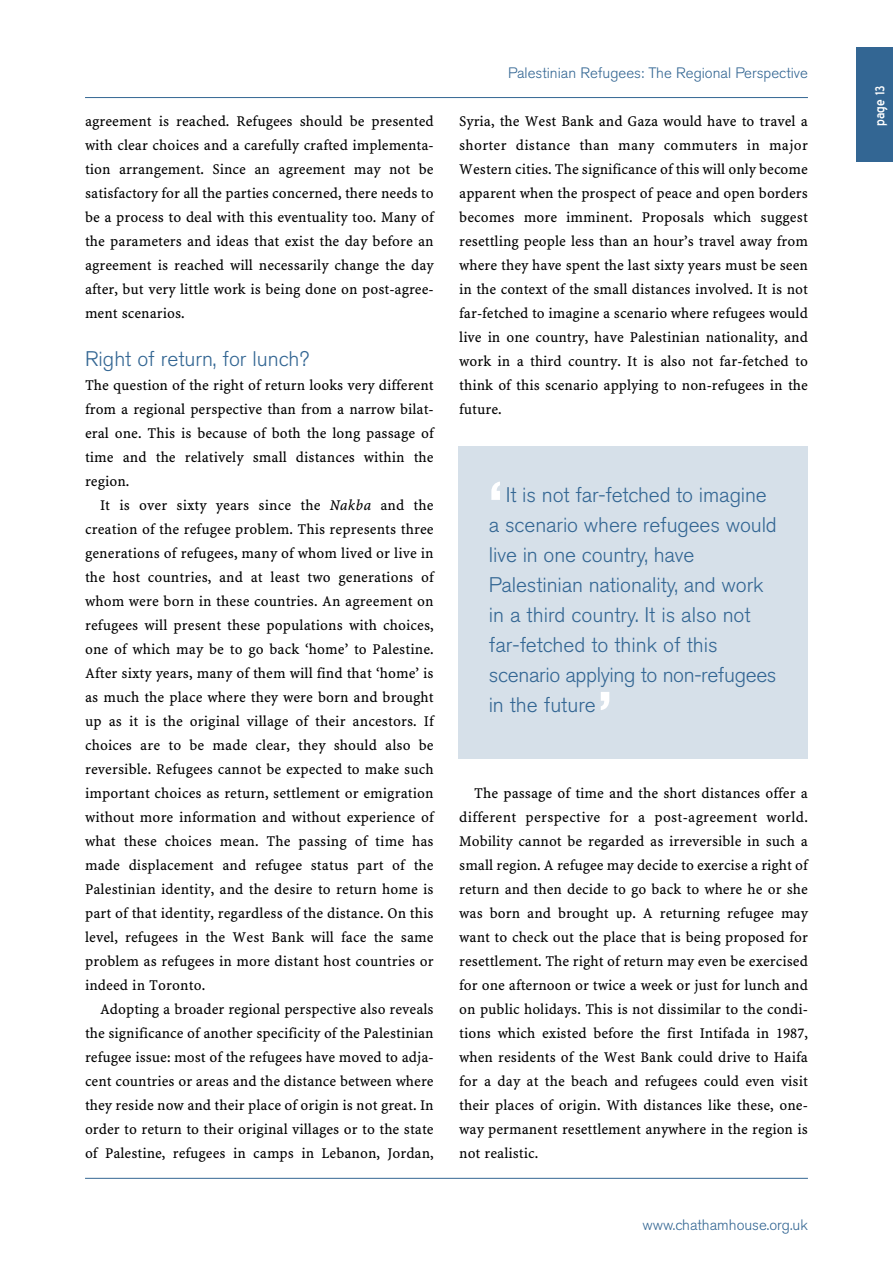
<style>
.page{position:relative;width:893px;height:1263px;background:#fff}
.page>*{position:absolute;margin:0;border:0;box-sizing:border-box;transform-origin:0 0}
.t1{font:700 54px "Akzidenz Grotesk BE";color:#fff}
.t2{font:300 21px/30px "Akzidenz Grotesk BE";letter-spacing:-.005em;color:#336693}
.t3{font:16.5px "Blue Highway";color:#fff}
.t4{font:15px/24px "Minion Web Pro";color:#000;text-align:justify}
.t5{font:300 15px "Akzidenz Grotesk BE";color:#336693}
.s1{font-style:italic}
</style>
<div class="page">
<hr style="left:85px;top:1178px;width:723px;height:1px;background:#336693">
<hr style="left:85px;top:97px;width:723px;height:1px;background:#336693">
<div style="left:856px;top:47px;width:37px;height:115px;background:#336693"></div>
<div style="left:459px;top:447px;width:349px;height:312px;background:#d6e0e9"></div>
<p class="t4" style="left:85px;top:109px;width:350px">agreement is reached. Refugees should be presented with clear choices and a carefully crafted implementa&shy;tion arrangement. Since an agreement may not be satisfactory for all the parties concerned, there needs to be a process to deal with this eventuality too. Many of the parameters and ideas that exist the day before an agreement is reached will necessarily change the day after, but very little work is being done on post-agree&shy;ment scenarios.</p>
<h2 class="t2" style="left:85px;top:345px;width:226px">Right of return, for lunch?</h2>
<p class="t4" style="left:85px;top:373px;width:350px">The question of the right of return looks very different from a regional perspective than from a narrow bilat&shy;eral one. This is because of both the long passage of time and the relatively small distances within the region.</p>
<p class="t4" style="left:85px;top:493px;width:350px;text-indent:15px">It is over sixty years since the <span class="s1">Nakba</span> and the creation of the refugee problem. This represents three generations of refugees, many of whom lived or live in the host countries, and at least two generations of whom were born in these countries. An agreement on refugees will present these populations with choices, one of which may be to go back ‘home’ to Palestine.<br>After sixty years, many of them will find that ‘home’ is as much the place where they were born and brought up as it is the original village of their ancestors. If choices are to be made clear, they should also be reversible. Refugees cannot be expected to make such important choices as return, settlement or emigration without more information and without experience of what these choices mean. The passing of time has made displacement and refugee status part of the Palestinian identity, and the desire to return home is part of that identity, regardless of the distance. On this level, refugees in the West Bank will face the same problem as refugees in more distant host countries or indeed in Toronto.</p>
<p class="t4" style="left:85px;top:997px;width:350px;text-indent:15px">Adopting a broader regional perspective also reveals the significance of another specificity of the Palestinian refugee issue: most of the refugees have moved to adja&shy;cent countries or areas and the distance between where they reside now and their place of origin is not great. In order to return to their original villages or to the state of Palestine, refugees in camps in Lebanon, Jordan,</p>
<p class="t5" style="left:508px;top:66px;width:301px">Palestinian Refugees: The Regional Perspective</p>
<p class="t4" style="left:459px;top:109px;width:350px">Syria, the West Bank and Gaza would have to travel a shorter distance than many commuters in major Western cities. The significance of this will only become apparent when the prospect of peace and open borders becomes more imminent. Proposals which suggest resettling people less than an hour’s travel away from where they have spent the last sixty years must be seen in the context of the small distances involved. It is not far-fetched to imagine a scenario where refugees would live in one country, have Palestinian nationality, and work in a third country. It is also not far-fetched to think of this scenario applying to non-refugees in the future.</p>
<h1 class="t1" style="left:489px;top:480px;width:15px">‘</h1>
<h2 class="t2" style="left:489px;top:482px;width:289px;text-indent:17px">It is not far-fetched to imagine a scenario where refugees would live in one country, have<br>Palestinian nationality, and work in a third country. It is also not far-fetched to think of this scenario applying to non-refugees in the future</h2>
<h1 class="t1" style="left:598px;top:690px;width:15px">’</h1>
<p class="t4" style="left:459px;top:781px;width:350px;text-indent:15px">The passage of time and the short distances offer a different perspective for a post-agreement world.<br>Mobility cannot be regarded as irreversible in such a small region. A refugee may decide to exercise a right of return and then decide to go back to where he or she was born and brought up. A returning refugee may want to check out the place that is being proposed for resettlement. The right of return may even be exercised for one afternoon or twice a week or just for lunch and on public holidays. This is not dissimilar to the condi&shy;tions which existed before the first Intifada in 1987, when residents of the West Bank could drive to Haifa for a day at the beach and refugees could even visit their places of origin. With distances like these, one&shy;way permanent resettlement anywhere in the region is not realistic.</p>
<p class="t5" style="left:642px;top:1218px;width:167px">www.chathamhouse.org.uk</p>
<p class="t3" style="left:873px;top:126px;width:42px;rotate:-90deg">page 13</p>
</div>
